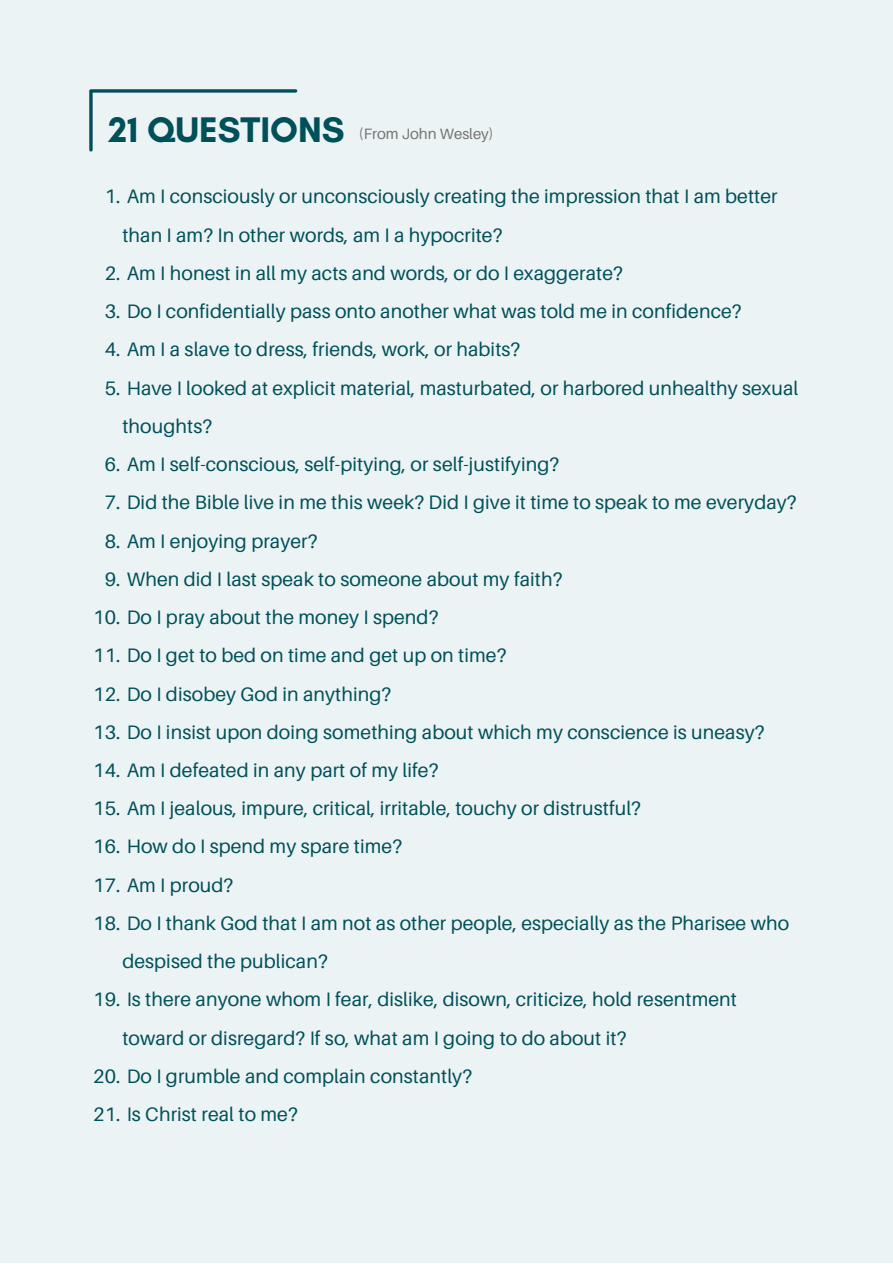
<style>
.page{position:relative;width:893px;height:1264px;background:#fff}
.page>*{position:absolute;margin:0;border:0;box-sizing:border-box;transform-origin:0 0}
.t1{font:700 36.3px "Glacial Indifference";color:#005059}
.t2{font:19.5px/38.2px "Aileron";letter-spacing:.005em;color:#005059}
.t3{font:15px "Aileron";color:#737373}
</style>
<div class="page">
<div style="left:0;top:0;width:892px;height:1262px;background:#ecf3f4"></div>
<svg style="left:91px;top:89px;width:204px;height:4px"></svg>
<svg style="left:89px;top:91px;width:4px;height:59px"></svg>
<h1 class="t1" style="left:109px;top:107px;width:237px">21 QUESTIONS</h1>
<p class="t3" style="left:359px;top:125px;width:136px">(From John Wesley)</p>
<p class="t2" style="left:122px;top:177px;width:656px;text-indent:-18px">1. Am I consciously or unconsciously creating the impression that I am better than I am? In other words, am I a hypocrite?</p>
<p class="t2" style="left:105px;top:253px;width:519px">2. Am I honest in all my acts and words, or do I exaggerate?</p>
<p class="t2" style="left:105px;top:292px;width:638px">3. Do I confidentially pass onto another what was told me in confidence?</p>
<p class="t2" style="left:105px;top:330px;width:417px">4. Am I a slave to dress, friends, work, or habits?</p>
<p class="t2" style="left:122px;top:368px;width:677px;text-indent:-18px">5. Have I looked at explicit material, masturbated, or harbored unhealthy sexual thoughts?</p>
<p class="t2" style="left:105px;top:445px;width:456px">6. Am I self-conscious, self-pitying, or self-justifying?</p>
<p class="t2" style="left:105px;top:483px;width:693px">7. Did the Bible live in me this week? Did I give it time to speak to me everyday?</p>
<p class="t2" style="left:105px;top:521px;width:214px">8. Am I enjoying prayer?</p>
<p class="t2" style="left:105px;top:559px;width:459px">9. When did I last speak to someone about my faith?</p>
<p class="t2" style="left:93px;top:597px;width:346px">10. Do I pray about the money I spend?</p>
<p class="t2" style="left:93px;top:636px;width:414px">11. Do I get to bed on time and get up on time?</p>
<p class="t2" style="left:93px;top:674px;width:299px">12. Do I disobey God in anything?</p>
<p class="t2" style="left:93px;top:712px;width:672px">13. Do I insist upon doing something about which my conscience is uneasy?</p>
<p class="t2" style="left:93px;top:750px;width:346px">14. Am I defeated in any part of my life?</p>
<p class="t2" style="left:93px;top:788px;width:549px">15. Am I jealous, impure, critical, irritable, touchy or distrustful?</p>
<p class="t2" style="left:93px;top:827px;width:310px">16. How do I spend my spare time?</p>
<p class="t2" style="left:93px;top:865px;width:141px">17. Am I proud?</p>
<p class="t2" style="left:122px;top:903px;width:668px;text-indent:-29px">18. Do I thank God that I am not as other people, especially as the Pharisee who despised the publican?</p>
<p class="t2" style="left:122px;top:980px;width:616px;text-indent:-29px">19. Is there anyone whom I fear, dislike, disown, criticize, hold resentment toward or disregard? If so, what am I going to do about it?</p>
<p class="t2" style="left:93px;top:1056px;width:380px">20. Do I grumble and complain constantly?</p>
<p class="t2" style="left:93px;top:1094px;width:206px">21. Is Christ real to me?</p>
</div>
